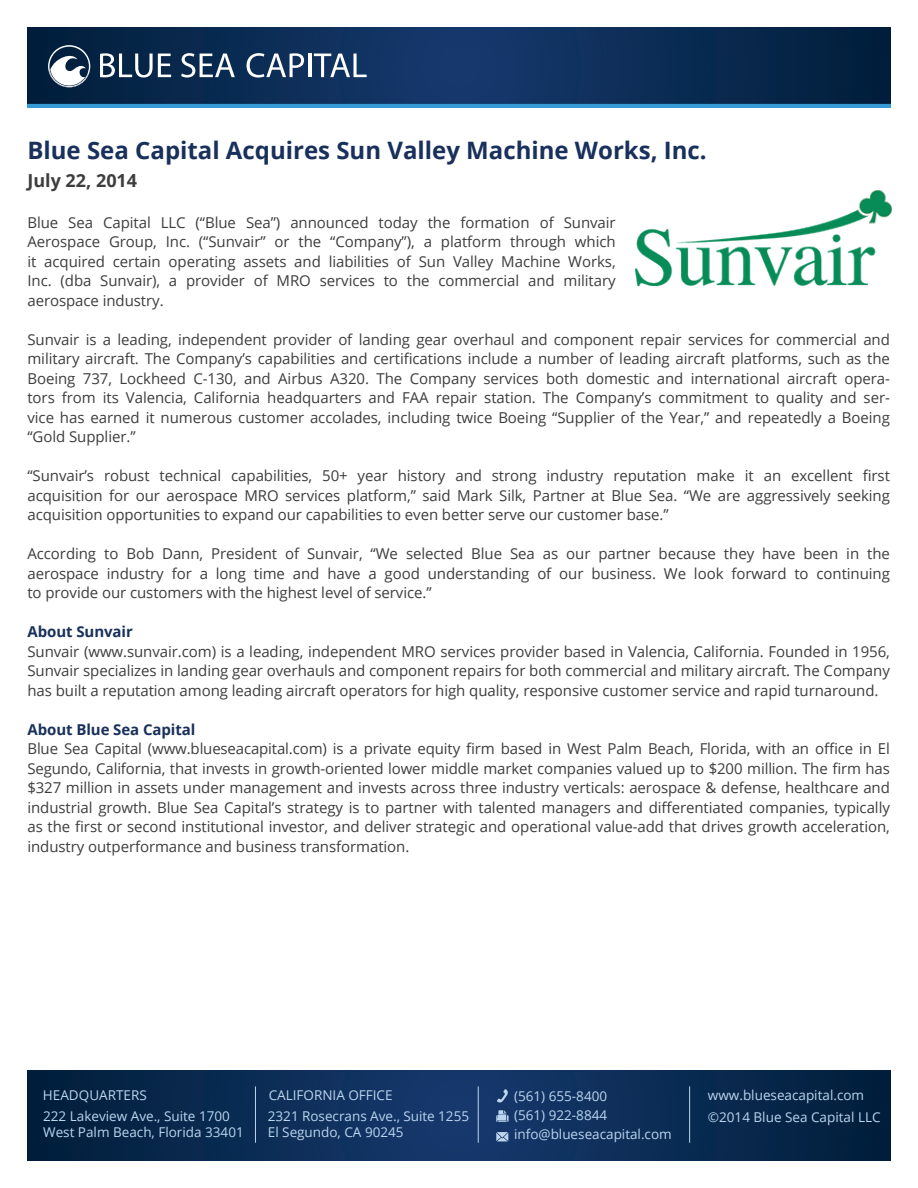
<style>
.page{position:relative;width:918px;height:1188px;background:#fff}
.page>*{position:absolute;margin:0;border:0;box-sizing:border-box;transform-origin:0 0}
.t1{font:700 24px "Open Sans";color:#18305b}
.t2{font:700 18px "Open Sans";color:#3d3d3d}
.t3{font:15px/19.5px "Open Sans";letter-spacing:-.005em;color:#3d3d3d;text-align:justify}
.t4{font:700 15px "Open Sans";letter-spacing:-.005em;color:#18305b}
.t5{font:13.5px/16.2px "Open Sans";color:#bbd5ee}
</style>
<div class="page">
<svg style="left:27px;top:27px;width:864px;height:77px;background:#0b2b54"></svg>
<svg style="left:27px;top:1070px;width:864px;height:91px;background:#0a2b53"></svg>
<hr style="left:27px;top:104px;width:864px;height:4px;background:#359bd6">
<svg style="left:100px;top:53px;width:71px;height:25px"></svg>
<svg style="left:181px;top:53px;width:54px;height:25px"></svg>
<svg style="left:247px;top:53px;width:57px;height:25px"></svg>
<hr style="left:308px;top:54px;width:3px;height:23px;background:#fff">
<svg style="left:314px;top:54px;width:53px;height:23px"></svg>
<svg style="left:48px;top:45px;width:42px;height:43px"></svg>
<hr style="left:255px;top:1086px;width:1px;height:57px;background:#bbd5ee">
<hr style="left:478px;top:1086px;width:1px;height:57px;background:#bbd5ee">
<hr style="left:689px;top:1086px;width:1px;height:57px;background:#bbd5ee">
<svg style="left:496px;top:1110px;width:13px;height:12px"></svg>
<svg style="left:496px;top:1089px;width:12px;height:14px"></svg>
<svg style="left:496px;top:1132px;width:12px;height:9px"></svg>
<img style="left:636px;top:190px;width:256px;height:96px">
<h1 class="t1" style="left:27px;top:133px;width:681px">Blue Sea Capital Acquires Sun Valley Machine Works, Inc.</h1>
<p class="t2" style="left:27px;top:168px;width:111px">July 22, 2014</p>
<p class="t3" style="left:27px;top:212px;width:590px">Blue Sea Capital LLC (“Blue Sea”) announced today the formation of Sunvair Aerospace Group, Inc. (“Sunvair” or the “Company”), a platform through which it acquired certain operating assets and liabilities of Sun Valley Machine Works, Inc. (dba Sunvair), a provider of MRO services to the commercial and military aerospace industry.</p>
<p class="t3" style="left:27px;top:329px;width:864px">Sunvair is a leading, independent provider of landing gear overhaul and component repair services for commercial and military aircraft. The Company’s capabilities and certifications include a number of leading aircraft platforms, such as the Boeing 737, Lockheed C-130, and Airbus A320. The Company services both domestic and international aircraft opera&shy;tors from its Valencia, California headquarters and FAA repair station. The Company’s commitment to quality and ser&shy;vice has earned it numerous customer accolades, including twice Boeing “Supplier of the Year,” and repeatedly a Boeing “Gold Supplier.”</p>
<p class="t3" style="left:27px;top:466px;width:864px">“Sunvair’s robust technical capabilities, 50+ year history and strong industry reputation make it an excellent first acquisition for our aerospace MRO services platform,” said Mark Silk, Partner at Blue Sea. “We are aggressively seeking acquisition opportunities to expand our capabilities to even better serve our customer base.”</p>
<p class="t3" style="left:27px;top:544px;width:864px">According to Bob Dann, President of Sunvair, “We selected Blue Sea as our partner because they have been in the aerospace industry for a long time and have a good understanding of our business. We look forward to continuing to provide our customers with the highest level of service.”</p>
<p class="t4" style="left:27px;top:621px;width:107px">About Sunvair</p>
<p class="t3" style="left:27px;top:641px;width:864px">Sunvair (www.sunvair.com) is a leading, independent MRO services provider based in Valencia, California. Founded in 1956, Sunvair specializes in landing gear overhauls and component repairs for both commercial and military aircraft. The Company has built a reputation among leading aircraft operators for high quality, responsive customer service and rapid turnaround.</p>
<p class="t4" style="left:27px;top:719px;width:170px">About Blue Sea Capital</p>
<p class="t3" style="left:27px;top:739px;width:864px">Blue Sea Capital (www.blueseacapital.com) is a private equity firm based in West Palm Beach, Florida, with an office in El Segundo, California, that invests in growth-oriented lower middle market companies valued up to $200 million. The firm has $327 million in assets under management and invests across three industry verticals: aerospace &amp; defense, healthcare and industrial growth. Blue Sea Capital’s strategy is to partner with talented managers and differentiated companies, typically as the first or second institutional investor, and deliver strategic and operational value-add that drives growth acceleration, industry outperformance and business transformation.</p>
<p class="t5" style="left:43px;top:1087px;width:105px">HEADQUARTERS</p>
<p class="t5" style="left:269px;top:1087px;width:125px">CALIFORNIA OFFICE</p>
<p class="t5" style="left:43px;top:1108px;width:202px">222 Lakeview Ave., Suite 1700<br>West Palm Beach, Florida 33401</p>
<p class="t5" style="left:268px;top:1108px;width:203px">2321 Rosecrans Ave., Suite 1255<br>El Segundo, CA 90245</p>
<p class="t5" style="left:514px;top:1086px;width:159px;line-height:19.2px">(561) 655-8400<br>(561) 922-8844 info@blueseacapital.com</p>
<p class="t5" style="left:708px;top:1083px;width:174px;line-height:22.5px">www.blueseacapital.com ©2014 Blue Sea Capital LLC</p>
</div>
